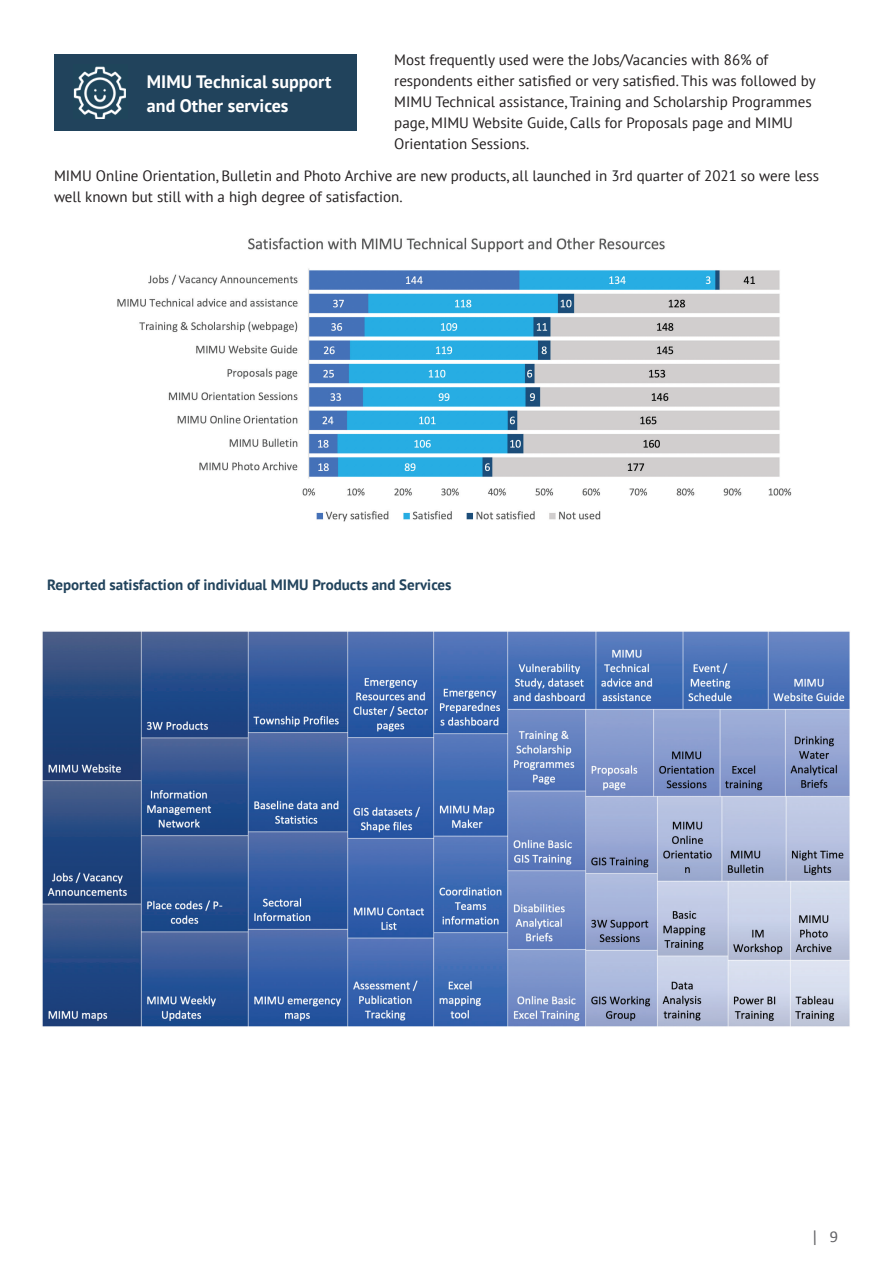
<style>
.page{position:relative;width:893px;height:1263px;background:#fff}
.page>*{position:absolute;margin:0;border:0;box-sizing:border-box;transform-origin:0 0}
.t1{font:700 18px/24px "PT Sans";color:#fff}
.t2{font:15px/21px "PT Sans";color:#231f20}
.t3{font:700 15px "PT Sans";color:#21435c}
</style>
<div class="page">
<div style="left:54px;top:54px;width:302px;height:77px;background:#21435c"></div>
<img style="left:117px;top:237px;width:675px;height:285px">
<img style="left:42px;top:631px;width:808px;height:396px">
<img style="left:73px;top:66px;width:53px;height:53px">
<p class="t1" style="left:147px;top:69px;width:186px">MIMU Technical support and Other services</p>
<p class="t2" style="left:394px;top:49px;width:423px">Most frequently used were the Jobs/Vacancies with 86% of respondents either satisfied or very satisfied. This was followed by MIMU Technical assistance, Training and Scholarship Programmes page, MIMU Website Guide, Calls for Proposals page and MIMU Orientation Sessions.</p>
<p class="t2" style="left:54px;top:165px;width:767px">MIMU Online Orientation, Bulletin and Photo Archive are new products, all launched in 3rd quarter of 2021 so were less well known but still with a high degree of satisfaction.</p>
<p class="t3" style="left:47px;top:574px;width:406px">Reported satisfaction of individual MIMU Products and Services</p>
</div>
